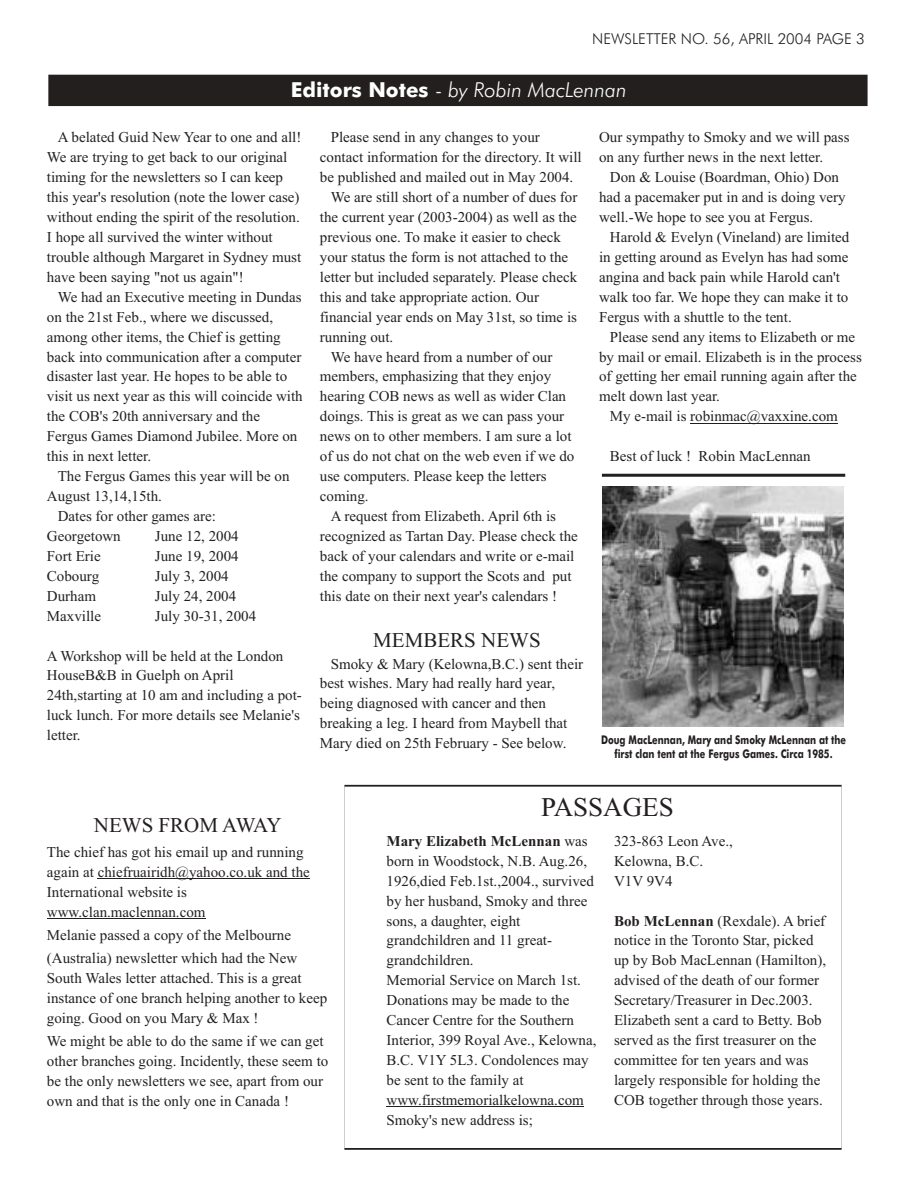
<style>
.page{position:relative;width:918px;height:1188px;background:#fff}
.page>*{position:absolute;margin:0;border:0;box-sizing:border-box;transform-origin:0 0}
.t1{font:27px "Times New Roman";color:#231f1f}
.t2{font:21px "Times New Roman";color:#231f1f}
.t3{font:italic 20.7px "Futura Lt BT";color:#fff}
.t4{font:15px/20px "Times New Roman";color:#231f1f}
.t5{font:15px "Futura Lt BT";color:#231f1f}
.t6{font:700 12px/14.4px "Futura Md BT";color:#231f1f;text-align:center;scale:.77 1}
.s1{font-family:"Futura Md BT";font-weight:700;font-style:normal}
.s2{font-style:normal}
.s3{font-weight:700}
</style>
<div class="page">
<hr style="left:690px;top:423px;width:148px;height:1px;background:#231f1f">
<div style="left:49px;top:74px;width:818px;height:32px;background:#231f1f;border:2px solid #231f1f"></div>
<hr style="left:98px;top:878px;width:212px;height:1px;background:#231f1f">
<hr style="left:47px;top:918px;width:159px;height:1px;background:#231f1f">
<hr style="left:387px;top:1106px;width:197px;height:1px;background:#231f1f">
<img style="left:602px;top:486px;width:242px;height:240px">
<hr style="left:602px;top:474px;width:243px;height:3px;background:#231f1f">
<p class="t5" style="left:592px;top:33px;width:274px">NEWSLETTER NO. 56, APRIL 2004 PAGE 3</p>
<h3 class="t3" style="left:291px;top:82px;width:338px"><span class="s1">Editors Notes</span> <span class="s2">-</span> by Robin MacLennan</h3>
<p class="t4" style="left:47px;top:129px;width:256px;text-indent:11px">A belated Guid New Year to one and all!<br>We are trying to get back to our original timing for the newsletters so I can keep this year's resolution (note the lower case) without ending the spirit of the resolution.<br>I hope all survived the winter without trouble although Margaret in Sydney must have been saying "not us again"!</p>
<p class="t4" style="left:47px;top:288px;width:257px;text-indent:11px">We had an Executive meeting in Dundas on the 21st Feb., where we discussed, among other items, the Chief is getting back into communication after a computer disaster last year. He hopes to be able to visit us next year as this will coincide with the COB's 20th anniversary and the Fergus Games Diamond Jubilee. More on this in next letter.</p>
<p class="t4" style="left:58px;top:468px;width:233px">The Fergus Games this year will be on</p>
<p class="t4" style="left:47px;top:488px;width:117px">August 13,14,15th.</p>
<p class="t4" style="left:58px;top:507px;width:160px">Dates for other games are:</p>
<p class="t4" style="left:47px;top:527px;width:75px">Georgetown</p>
<p class="t4" style="left:155px;top:527px;width:85px">June 12, 2004</p>
<p class="t4" style="left:47px;top:547px;width:55px">Fort Erie</p>
<p class="t4" style="left:155px;top:547px;width:85px">June 19, 2004</p>
<p class="t4" style="left:47px;top:567px;width:54px">Cobourg</p>
<p class="t4" style="left:155px;top:567px;width:75px">July 3, 2004</p>
<p class="t4" style="left:47px;top:587px;width:51px">Durham</p>
<p class="t4" style="left:155px;top:587px;width:83px">July 24, 2004</p>
<p class="t4" style="left:47px;top:607px;width:56px">Maxville</p>
<p class="t4" style="left:155px;top:607px;width:103px">July 30-31, 2004</p>
<p class="t4" style="left:47px;top:647px;width:256px">A Workshop will be held at the London<br>HouseB&amp;B in Guelph on April<br>24th,starting at 10 am and including a pot&shy;luck lunch. For more details see Melanie's letter.</p>
<p class="t4" style="left:331px;top:129px;width:211px">Please send in any changes to your</p>
<p class="t4" style="left:320px;top:149px;width:263px">contact information for the directory. It will</p>
<p class="t4" style="left:320px;top:169px;width:255px">be published and mailed out in May 2004.</p>
<p class="t4" style="left:331px;top:188px;width:248px">We are still short of a number of dues for</p>
<p class="t4" style="left:320px;top:208px;width:259px">the current year (2003-2004) as well as the</p>
<p class="t4" style="left:320px;top:228px;width:243px">previous one. To make it easier to check</p>
<p class="t4" style="left:320px;top:248px;width:250px">your status the form is not attached to the</p>
<p class="t4" style="left:320px;top:268px;width:259px">letter but included separately. Please check</p>
<p class="t4" style="left:320px;top:288px;width:221px">this and take appropriate action. Our</p>
<p class="t4" style="left:320px;top:308px;width:259px">financial year ends on May 31st, so time is</p>
<p class="t4" style="left:320px;top:328px;width:75px">running out.</p>
<p class="t4" style="left:331px;top:348px;width:223px">We have heard from a number of our</p>
<p class="t4" style="left:320px;top:368px;width:233px">members, emphasizing that they enjoy</p>
<p class="t4" style="left:320px;top:388px;width:248px">hearing COB news as well as wider Clan</p>
<p class="t4" style="left:320px;top:408px;width:246px">doings. This is great as we can pass your</p>
<p class="t4" style="left:320px;top:428px;width:253px">news on to other members. I am sure a lot</p>
<p class="t4" style="left:320px;top:448px;width:256px">of us do not chat on the web even if we do</p>
<p class="t4" style="left:320px;top:468px;width:228px">use computers. Please keep the letters</p>
<p class="t4" style="left:320px;top:488px;width:50px">coming.</p>
<p class="t4" style="left:331px;top:507px;width:227px">A request from Elizabeth. April 6th is</p>
<p class="t4" style="left:320px;top:527px;width:260px">recognized as Tartan Day. Please check the</p>
<p class="t4" style="left:320px;top:547px;width:256px">back of your calendars and write or e-mail</p>
<p class="t4" style="left:320px;top:567px;width:253px">the company to support the Scots and put</p>
<p class="t4" style="left:320px;top:587px;width:239px">this date on their next year's calendars !</p>
<h2 class="t2" style="left:373px;top:632px;width:169px">MEMBERS NEWS</h2>
<p class="t4" style="left:320px;top:655px;width:265px;text-indent:11px">Smoky &amp; Mary (Kelowna,B.C.) sent their best wishes. Mary had really hard year, being diagnosed with cancer and then breaking a leg. I heard from Maybell that Mary died on 25th February - See below.</p>
<p class="t4" style="left:599px;top:129px;width:252px">Our sympathy to Smoky and we will pass on any further news in the next letter.</p>
<p class="t4" style="left:599px;top:169px;width:248px;text-indent:11px">Don &amp; Louise (Boardman, Ohio) Don had a pacemaker put in and is doing very well.-We hope to see you at Fergus.</p>
<p class="t4" style="left:599px;top:228px;width:252px;text-indent:11px">Harold &amp; Evelyn (Vineland) are limited in getting around as Evelyn has had some angina and back pain while Harold can't walk too far. We hope they can make it to Fergus with a shuttle to the tent.</p>
<p class="t4" style="left:610px;top:328px;width:247px">Please send any items to Elizabeth or me</p>
<p class="t4" style="left:599px;top:348px;width:264px">by mail or email. Elizabeth is in the process</p>
<p class="t4" style="left:599px;top:368px;width:259px">of getting her email running again after the</p>
<p class="t4" style="left:599px;top:388px;width:122px">melt down last year.</p>
<p class="t4" style="left:610px;top:408px;width:229px">My e-mail is robinmac@vaxxine.com</p>
<p class="t4" style="left:610px;top:448px;width:202px">Best of luck ! Robin MacLennan</p>
<p class="t6" style="left:601px;top:733px;width:320px">Doug MacLennan, Mary and Smoky McLennan at the first clan tent at the Fergus Games. Circa 1985.</p>
<h2 class="t2" style="left:94px;top:817px;width:189px">NEWS FROM AWAY</h2>
<p class="t4" style="left:47px;top:843px;width:264px">The chief has got his email up and running again at chiefruairidh@yahoo.co.uk and the<br>International website is</p>
<p class="t4" style="left:47px;top:925px;width:252px;line-height:23.2px">Melanie passed a copy of the Melbourne (Australia) newsletter which had the New</p>
<p class="t4" style="left:47px;top:970px;width:282px">South Wales letter attached. This is a great instance of one branch helping another to keep going. Good on you Mary &amp; Max !</p>
<p class="t4" style="left:47px;top:1033px;width:283px">We might be able to do the same if we can get other branches going. Incidently, these seem to be the only newsletters we see, apart from our own and that is the only one in Canada !</p>
<p class="t4" style="left:47px;top:903px;width:160px">www.clan.maclennan.com</p>
<h1 class="t1" style="left:541px;top:798px;width:134px">PASSAGES</h1>
<p class="t4" style="left:387px;top:832px;width:211px"><span class="s3">Mary Elizabeth McLennan</span> was born in Woodstock, N.B. Aug.26,<br>1926,died Feb.1st.,2004., survived by her husband, Smoky and three sons, a daughter, eight grandchildren and 11 great&shy;grandchildren.<br>Memorial Service on March 1st.<br>Donations may be made to the<br>Cancer Centre for the Southern<br>Interior, 399 Royal Ave., Kelowna,<br>B.C. V1Y 5L3. Condolences may be sent to the family at</p>
<p class="t4" style="left:387px;top:1111px;width:148px">Smoky's new address is;</p>
<p class="t4" style="left:387px;top:1091px;width:199px">www.firstmemorialkelowna.com</p>
<p class="t4" style="left:614px;top:832px;width:120px">323-863 Leon Ave.,<br>Kelowna, B.C.<br>V1V 9V4</p>
<p class="t4" style="left:614px;top:912px;width:214px"><span class="s3">Bob McLennan</span> (Rexdale). A brief notice in the Toronto Star, picked up by Bob MacLennan (Hamilton), advised of the death of our former Secretary/Treasurer in Dec.2003.<br>Elizabeth sent a card to Betty. Bob served as the first treasurer on the committee for ten years and was largely responsible for holding the COB together through those years.</p>
</div>
